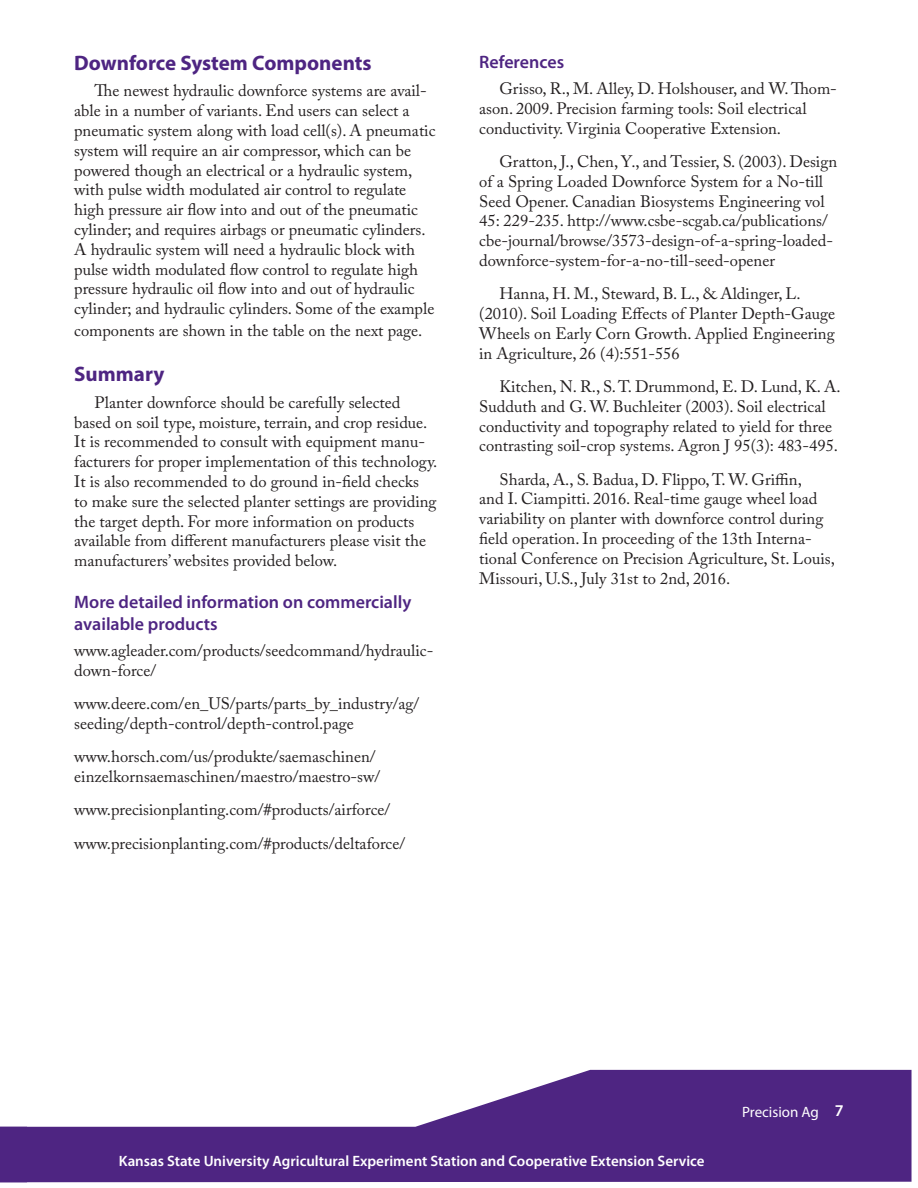
<style>
.page{position:relative;width:918px;height:1188px;background:#fff}
.page>*{position:absolute;margin:0;border:0;box-sizing:border-box;transform-origin:0 0}
.Headings{font:700 21px "Myriad Pro";color:#4e2582}
.Subheads{font:600 18px/21.6px "Myriad Pro";color:#4e2582}
.Body{font:16.5px/19.8px "Adobe Caslon Pro";color:#231f20}
.t1{font:600 15px "Myriad Pro";color:#fff}
.t2{font:15px "Myriad Pro";color:#fff}
.s1{font-weight:600;font-size:16.5px}
</style>
<div class="page">
<svg style="left:27px;top:1070px;width:885px;height:112px;fill:#4e2582"></svg>
<div style="left:0;top:1126px;width:27px;height:56px;background:#4e2582"></div>
<p class="Headings" style="left:74px;top:49px;width:299px">Downforce System Components</p>
<p class="Body" style="left:74px;top:81px;width:363px;text-indent:20px">The newest hydraulic downforce systems are avail&shy;able in a number of variants. End users can select a pneumatic system along with load cell(s). A pneumatic system will require an air compressor, which can be powered though an electrical or a hydraulic system, with pulse width modulated air control to regulate high pressure air flow into and out of the pneumatic cylinder; and requires airbags or pneumatic cylinders.<br>A hydraulic system will need a hydraulic block with pulse width modulated flow control to regulate high pressure hydraulic oil flow into and out of hydraulic cylinder; and hydraulic cylinders. Some of the example</p>
<p class="Body" style="left:74px;top:320px;width:349px">components are shown in the table on the next page.</p>
<p class="Headings" style="left:74px;top:360px;width:92px">Summary</p>
<p class="Body" style="left:74px;top:392px;width:365px;text-indent:20px">Planter downforce should be carefully selected based on soil type, moisture, terrain, and crop residue.<br>It is recommended to consult with equipment manu&shy;facturers for proper implementation of this technology.<br>It is also recommended to do ground in-field checks<br>to make sure the selected planter settings are providing the target depth. For more information on products available from different manufacturers please visit the manufacturers’ websites provided below.</p>
<p class="Subheads" style="left:74px;top:591px;width:339px">More detailed information on commercially available products</p>
<p class="Body" style="left:74px;top:641px;width:361px">www.agleader.com/products/seedcommand/hydraulic&shy;down-force/</p>
<p class="Body" style="left:74px;top:694px;width:347px">www.deere.com/en_US/parts/parts_by_industry/ag/ seeding/depth-control/depth-control.page</p>
<p class="Body" style="left:74px;top:747px;width:307px">www.horsch.com/us/produkte/saemaschinen/ einzelkornsaemaschinen/maestro/maestro-sw/</p>
<p class="Body" style="left:74px;top:800px;width:318px">www.precisionplanting.com/#products/airforce/</p>
<p class="Body" style="left:74px;top:833px;width:332px">www.precisionplanting.com/#products/deltaforce/</p>
<p class="Subheads" style="left:479px;top:50px;width:86px">References</p>
<p class="Body" style="left:479px;top:78px;width:359px;text-indent:20px">Grisso, R., M. Alley, D. Holshouser, and W. Thom&shy;ason. 2009. Precision farming tools: Soil electrical conductivity. Virginia Cooperative Extension.</p>
<p class="Body" style="left:479px;top:151px;width:359px;text-indent:20px">Gratton, J., Chen, Y., and Tessier, S. (2003). Design of a Spring Loaded Downforce System for a No-till Seed Opener. Canadian Biosystems Engineering vol 45: 229-235. http://www.csbe-scgab.ca/publications/ cbe-journal/browse/3573-design-of-a-spring-loaded&shy;downforce-system-for-a-no-till-seed-opener</p>
<p class="Body" style="left:479px;top:284px;width:357px;text-indent:20px">Hanna, H. M., Steward, B. L., &amp; Aldinger, L. (2010). Soil Loading Effects of Planter Depth-Gauge Wheels on Early Corn Growth. Applied Engineering in Agriculture, 26 (4):551-556</p>
<p class="Body" style="left:479px;top:376px;width:363px;text-indent:20px">Kitchen, N. R., S. T. Drummond, E. D. Lund, K. A.<br>Sudduth and G. W. Buchleiter (2003). Soil electrical conductivity and topography related to yield for three contrasting soil-crop systems. Agron J 95(3): 483-495.</p>
<p class="Body" style="left:479px;top:469px;width:357px;text-indent:20px">Sharda, A., S. Badua, D. Flippo, T. W. Griffin,<br>and I. Ciampitti. 2016. Real-time gauge wheel load variability on planter with downforce control during field operation. In proceeding of the 13th Interna&shy;tional Conference on Precision Agriculture, St. Louis, Missouri, U.S., July 31st to 2nd, 2016.</p>
<p class="t2" style="left:742px;top:1103px;width:103px">Precision Ag <span class="s1">7</span></p>
<p class="t1" style="left:119px;top:1152px;width:587px">Kansas State University Agricultural Experiment Station and Cooperative Extension Service</p>
</div>
